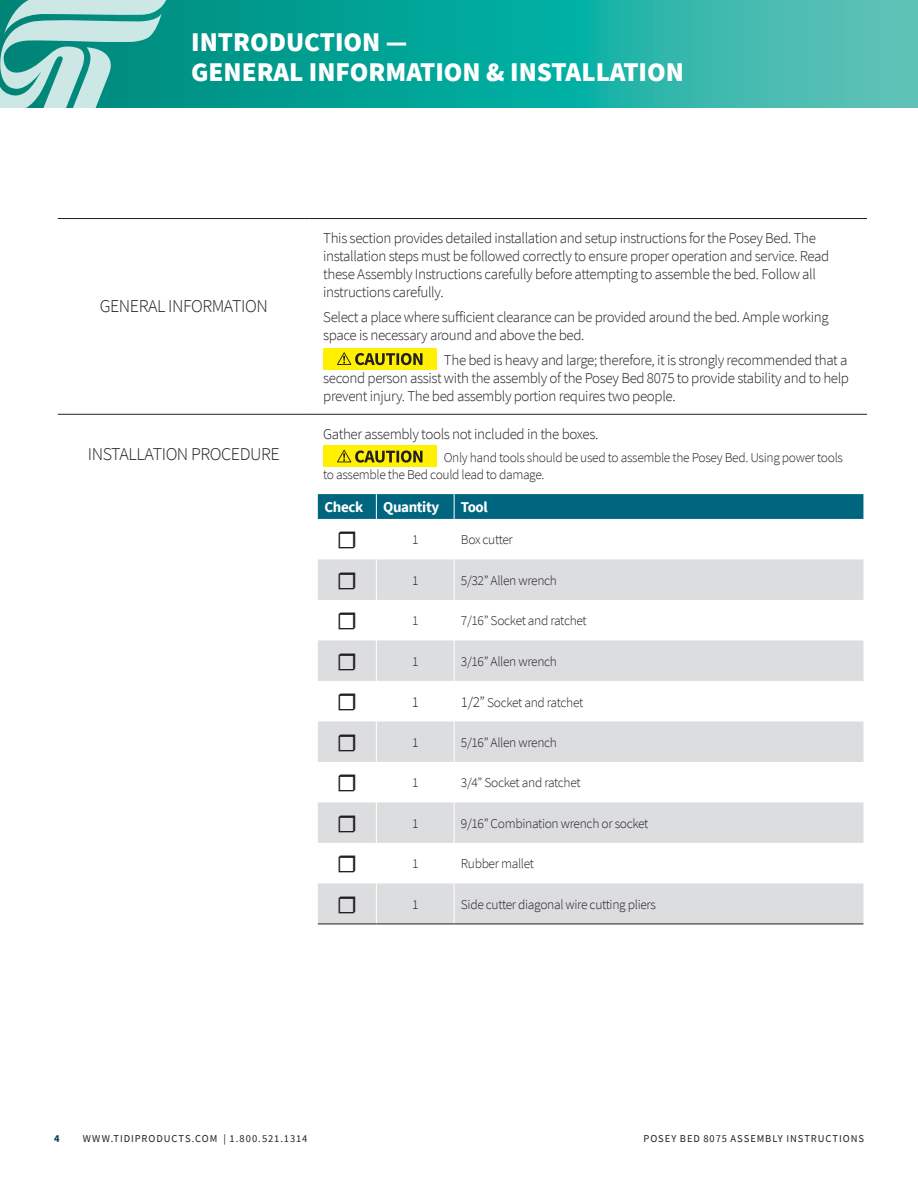
<style>
.page{position:relative;width:918px;height:1188px;background:#fff}
.page>*{position:absolute;margin:0;border:0;box-sizing:border-box;transform-origin:0 0}
.Subheads-ISO{font:900 27px "Source Sans Pro";color:#fff}
.Body-back_Bullets_So{font:700 21px "Source Sans Pro";color:#231f20}
.Body-back_Bullets_So-2{font:300 18px "Source Sans Pro";letter-spacing:-.025em;color:#231f20}
.Body-back_Bullets_So-3{font:300 15px/18px "Source Sans Pro";letter-spacing:-.025em;color:#231f20}
.Body-back_Bullets_So-4{font:700 15px "Source Sans Pro";letter-spacing:-.025em;color:#fff}
.Body-back_Bullets_So-5{font:300 13.5px/16.5px "Source Sans Pro";letter-spacing:-.025em;color:#231f20}
.t1{font:10.5px "Source Sans Pro";letter-spacing:.09em;color:#231f20}
.t2{font:700 10.5px "Source Sans Pro";color:#003a5d}
.s1{font-size:15px}
</style>
<div class="page">
<svg style="left:171px;top:0;width:747px;height:108px;background:#1dada0"></svg>
<svg style="left:0;top:0;width:171px;height:108px;background:#66b9b1"></svg>
<hr style="left:58px;top:218px;width:252px;height:1px;background:#231f20">
<hr style="left:310px;top:218px;width:557px;height:1px;background:#231f20">
<hr style="left:58px;top:414px;width:252px;height:1px;background:#231f20">
<hr style="left:310px;top:414px;width:557px;height:1px;background:#231f20">
<svg style="left:318px;top:559px;width:545px;height:365px;fill:#dcdddf"></svg>
<svg style="left:318px;top:494px;width:545px;height:25px;background:#026781"></svg>
<hr style="left:376px;top:559px;width:1px;height:41px;background:#fff">
<hr style="left:454px;top:559px;width:1px;height:41px;background:#fff">
<hr style="left:376px;top:600px;width:1px;height:40px;background:#fff">
<hr style="left:454px;top:600px;width:1px;height:40px;background:#fff">
<hr style="left:376px;top:640px;width:1px;height:41px;background:#fff">
<hr style="left:454px;top:640px;width:1px;height:41px;background:#fff">
<hr style="left:376px;top:681px;width:1px;height:40px;background:#fff">
<hr style="left:454px;top:681px;width:1px;height:40px;background:#fff">
<hr style="left:376px;top:721px;width:1px;height:41px;background:#fff">
<hr style="left:454px;top:721px;width:1px;height:41px;background:#fff">
<hr style="left:376px;top:762px;width:1px;height:40px;background:#fff">
<hr style="left:454px;top:762px;width:1px;height:40px;background:#fff">
<hr style="left:376px;top:802px;width:1px;height:41px;background:#fff">
<hr style="left:454px;top:802px;width:1px;height:41px;background:#fff">
<hr style="left:376px;top:843px;width:1px;height:40px;background:#fff">
<hr style="left:454px;top:843px;width:1px;height:40px;background:#fff">
<hr style="left:376px;top:883px;width:1px;height:41px;background:#fff">
<hr style="left:454px;top:883px;width:1px;height:41px;background:#fff">
<hr style="left:318px;top:924px;width:58px;height:1px;background:#231f20">
<hr style="left:376px;top:924px;width:78px;height:1px;background:#231f20">
<hr style="left:454px;top:924px;width:409px;height:1px;background:#231f20">
<div style="left:323px;top:348px;width:114px;height:22px;background:#fff101"></div>
<svg style="left:337px;top:352px;width:86px;height:13px"></svg>
<div style="left:323px;top:446px;width:114px;height:21px;background:#fff101"></div>
<svg style="left:337px;top:450px;width:86px;height:13px"></svg>
<p class="Subheads-ISO" style="left:191px;top:23px;width:218px">INTRODUCTION —</p>
<p class="Subheads-ISO" style="left:191px;top:53px;width:494px">GENERAL INFORMATION &amp; INSTALLATION</p>
<p class="Body-back_Bullets_So-2" style="left:100px;top:295px;width:170px">GENERAL INFORMATION</p>
<p class="Body-back_Bullets_So-2" style="left:88px;top:443px;width:193px">INSTALLATION PROCEDURE</p>
<p class="Body-back_Bullets_So-3" style="left:323px;top:229px;width:508px">This section provides detailed installation and setup instructions for the Posey Bed. The installation steps must be followed correctly to ensure proper operation and service. Read these Assembly Instructions carefully before attempting to assemble the bed. Follow all instructions carefully.</p>
<p class="Body-back_Bullets_So-3" style="left:323px;top:308px;width:507px">Select a place where sufficient clearance can be provided around the bed. Ample working space is necessary around and above the bed.</p>
<p class="Body-back_Bullets_So-3" style="left:323px;top:351px;width:527px;text-align:justify;text-indent:121px">The bed is heavy and large; therefore, it is strongly recommended that a second person assist with the assembly of the Posey Bed 8075 to provide stability and to help prevent injury. The bed assembly portion requires two people.</p>
<p class="Body-back_Bullets_So-3" style="left:323px;top:425px;width:277px">Gather assembly tools not included in the boxes.</p>
<p class="Body-back_Bullets_So-5" style="left:323px;top:450px;width:521px;text-indent:120px">Only hand tools should be used to assemble the Posey Bed. Using power tools to assemble the Bed could lead to damage.</p>
<p class="Body-back_Bullets_So-4" style="left:325px;top:497px;width:40px">Check</p>
<p class="Body-back_Bullets_So-4" style="left:383px;top:497px;width:58px">Quantity</p>
<p class="Body-back_Bullets_So-4" style="left:461px;top:497px;width:29px">Tool</p>
<p class="Body-back_Bullets_So" style="left:338px;top:526px;width:20px">❒</p>
<p class="Body-back_Bullets_So-5" style="left:412px;top:532px;width:8px">1</p>
<p class="Body-back_Bullets_So-5" style="left:461px;top:532px;width:54px">Box cutter</p>
<p class="Body-back_Bullets_So" style="left:338px;top:566px;width:20px">❒</p>
<p class="Body-back_Bullets_So-5" style="left:412px;top:572px;width:8px">1</p>
<p class="Body-back_Bullets_So-5" style="left:461px;top:572px;width:98px">5/32” Allen wrench</p>
<p class="Body-back_Bullets_So" style="left:338px;top:607px;width:20px">❒</p>
<p class="Body-back_Bullets_So-5" style="left:412px;top:613px;width:8px">1</p>
<p class="Body-back_Bullets_So-5" style="left:461px;top:613px;width:127px">7/16” Socket and ratchet</p>
<p class="Body-back_Bullets_So" style="left:338px;top:647px;width:20px">❒</p>
<p class="Body-back_Bullets_So-5" style="left:412px;top:653px;width:8px">1</p>
<p class="Body-back_Bullets_So-5" style="left:461px;top:653px;width:98px">3/16” Allen wrench</p>
<p class="Body-back_Bullets_So" style="left:338px;top:688px;width:20px">❒</p>
<p class="Body-back_Bullets_So-3" style="left:412px;top:693px;width:9px">1</p>
<p class="Body-back_Bullets_So-5" style="left:461px;top:694px;width:124px"><span class="s1">1/2”</span> Socket and ratchet</p>
<p class="Body-back_Bullets_So" style="left:338px;top:728px;width:20px">❒</p>
<p class="Body-back_Bullets_So-5" style="left:412px;top:734px;width:8px">1</p>
<p class="Body-back_Bullets_So-5" style="left:461px;top:734px;width:98px">5/16” Allen wrench</p>
<p class="Body-back_Bullets_So" style="left:338px;top:769px;width:20px">❒</p>
<p class="Body-back_Bullets_So-5" style="left:412px;top:775px;width:8px">1</p>
<p class="Body-back_Bullets_So-5" style="left:461px;top:775px;width:121px">3/4” Socket and ratchet</p>
<p class="Body-back_Bullets_So" style="left:338px;top:809px;width:20px">❒</p>
<p class="Body-back_Bullets_So-5" style="left:412px;top:815px;width:8px">1</p>
<p class="Body-back_Bullets_So-5" style="left:461px;top:815px;width:189px">9/16” Combination wrench or socket</p>
<p class="Body-back_Bullets_So" style="left:338px;top:850px;width:20px">❒</p>
<p class="Body-back_Bullets_So-5" style="left:412px;top:856px;width:8px">1</p>
<p class="Body-back_Bullets_So-5" style="left:461px;top:856px;width:75px">Rubber mallet</p>
<p class="Body-back_Bullets_So" style="left:338px;top:890px;width:20px">❒</p>
<p class="Body-back_Bullets_So-5" style="left:412px;top:896px;width:8px">1</p>
<p class="Body-back_Bullets_So-5" style="left:461px;top:896px;width:197px">Side cutter diagonal wire cutting pliers</p>
<p class="t2" style="left:54px;top:1131px;width:7px">4</p>
<p class="t1" style="left:83px;top:1132px;width:226px">WWW.TIDIPRODUCTS.COM | 1.800.521.1314</p>
<p class="t1" style="left:644px;top:1132px;width:222px">POSEY BED 8075 ASSEMBLY INSTRUCTIONS</p>
</div>
